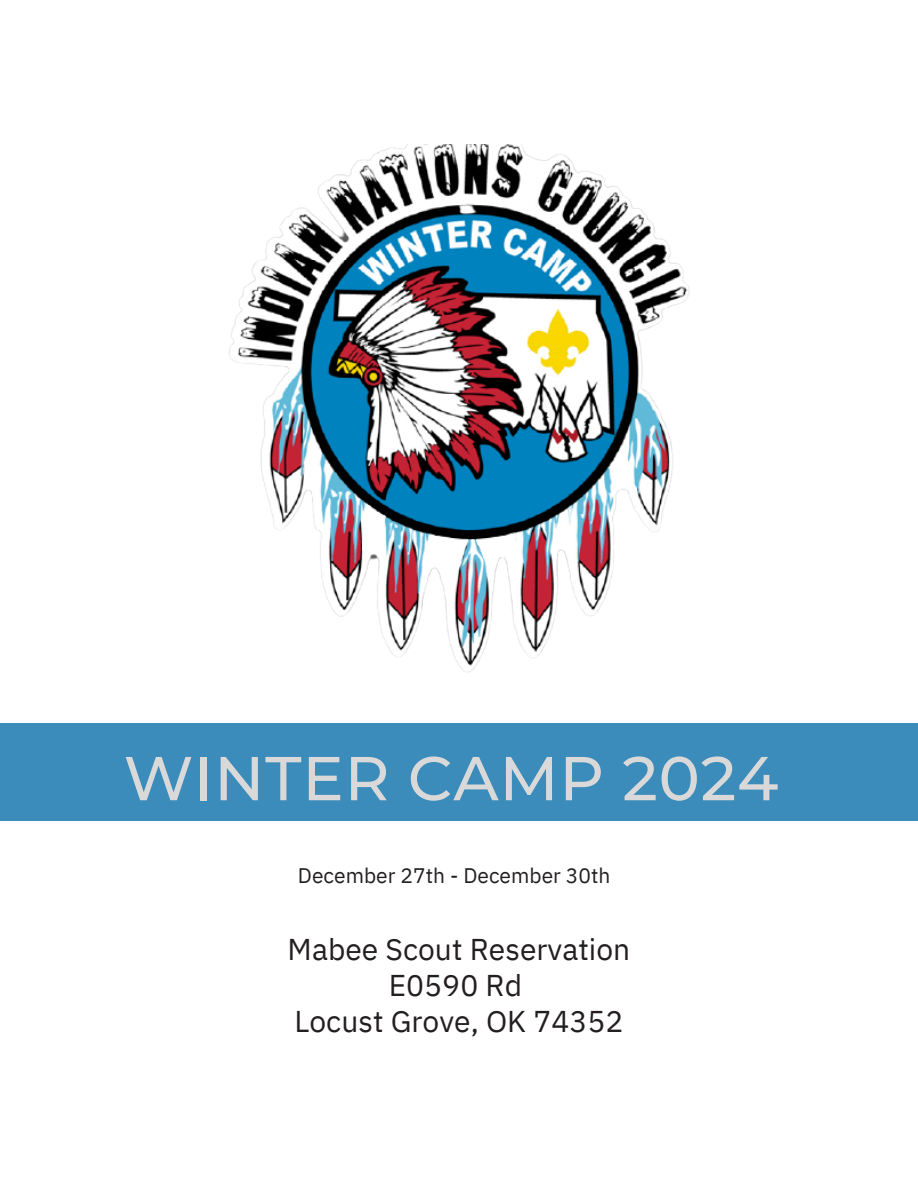
<style>
.page{position:relative;width:918px;height:1188px;background:#fff}
.page>*{position:absolute;margin:0;border:0;box-sizing:border-box;transform-origin:0 0}
.t1{font:500 61.8px "Montserrat";letter-spacing:.015em;color:#d9d9d9}
.t2{font:30px/36px "IBM Plex Sans";color:#231f20;text-align:center}
.t3{font:21px "IBM Plex Sans";color:#231f20}
</style>
<div class="page">
<div style="left:0;top:724px;width:918px;height:97px;background:#3b8bbb"></div>
<img style="left:229px;top:144px;width:461px;height:528px">
<h1 class="t1" style="left:124px;top:740px;width:656px">WINTER CAMP 2024</h1>
<p class="t3" style="left:298px;top:862px;width:314px">December 27th - December 30th</p>
<h2 class="t2" style="left:288px;top:931px;width:344px">Mabee Scout Reservation<br>E0590 Rd<br>Locust Grove, OK 74352</h2>
</div>
